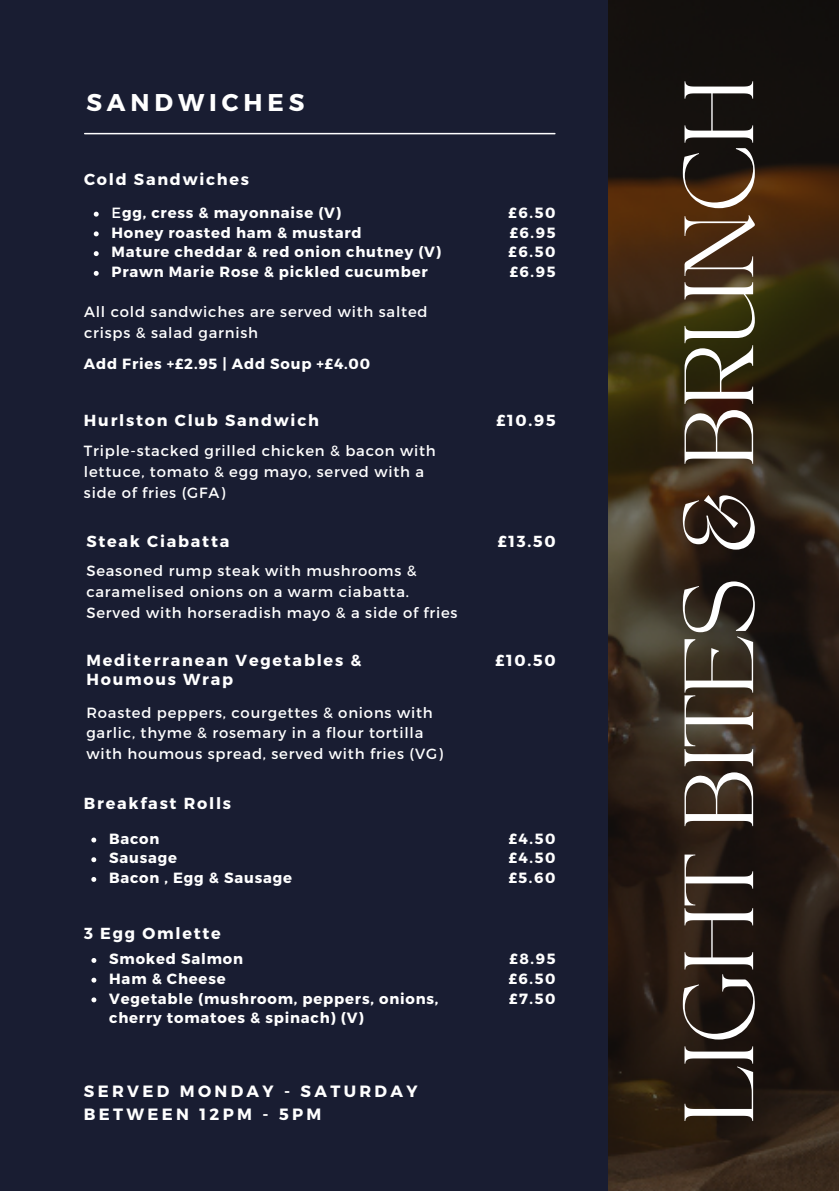
<style>
.page{position:relative;width:839px;height:1191px;background:#fff}
.page>*{position:absolute;margin:0;border:0;box-sizing:border-box;transform-origin:0 0}
.t1{font:68.6px "TANAEGEAN";color:#fff}
.t2{font:700 24.2px "Montserrat";letter-spacing:.205em;color:#fff}
.t3{font:700 16.4px "Montserrat";letter-spacing:.205em;color:#fff}
.t4{font:700 16px/18.6px "Montserrat";letter-spacing:.11em;color:#fff}
.t5{font:14.8px/20.6px "Montserrat";letter-spacing:.055em;color:#fff}
.t6{font:700 14.8px/19.8px "Montserrat";letter-spacing:.055em;color:#fff}
.s1{font-weight:400}
</style>
<div class="page">
<img style="left:607px;top:0;width:231px;height:1191px">
<div style="left:0;top:0;width:607px;height:1191px;background:#191d32"></div>
<hr style="left:85px;top:133px;width:470px;height:1px;background:#fff">
<svg style="left:94px;top:212px;width:5px;height:5px"></svg>
<svg style="left:94px;top:231px;width:5px;height:5px"></svg>
<svg style="left:94px;top:251px;width:5px;height:5px"></svg>
<svg style="left:94px;top:271px;width:5px;height:5px"></svg>
<svg style="left:91px;top:838px;width:5px;height:4px"></svg>
<svg style="left:91px;top:857px;width:5px;height:5px"></svg>
<svg style="left:91px;top:877px;width:5px;height:5px"></svg>
<svg style="left:91px;top:958px;width:5px;height:5px"></svg>
<svg style="left:91px;top:978px;width:5px;height:5px"></svg>
<svg style="left:91px;top:997px;width:5px;height:5px"></svg>
<p class="t2" style="left:86px;top:87px;width:219px">SANDWICHES</p>
<p class="t4" style="left:84px;top:169px;width:167px">Cold Sandwiches</p>
<p class="t6" style="left:111px;top:202px;width:231px"><span class="s1">E</span>gg, cress &amp; mayonnaise (V)</p>
<p class="t6" style="left:111px;top:222px;width:252px">Honey roasted ham &amp; mustard</p>
<p class="t6" style="left:111px;top:241px;width:331px">Mature cheddar &amp; red onion chutney (V)</p>
<p class="t6" style="left:111px;top:261px;width:318px">Prawn Marie Rose &amp; pickled cucumber</p>
<p class="t5" style="left:84px;top:301px;width:345px">All cold sandwiches are served with salted crisps &amp; salad garnish</p>
<p class="t6" style="left:84px;top:353px;width:288px">Add Fries +£2.95 | Add Soup +£4.00</p>
<p class="t4" style="left:84px;top:410px;width:236px">Hurlston Club Sandwich</p>
<p class="t5" style="left:84px;top:440px;width:353px">Triple-stacked grilled chicken &amp; bacon with lettuce, tomato &amp; egg mayo, served with a side of fries (GFA)</p>
<p class="t4" style="left:86px;top:531px;width:144px">Steak Ciabatta</p>
<p class="t5" style="left:86px;top:560px;width:372px">Seasoned rump steak with mushrooms &amp; caramelised onions on a warm ciabatta.<br>Served with horseradish mayo &amp; a side of fries</p>
<p class="t4" style="left:86px;top:650px;width:276px">Mediterranean Vegetables &amp;<br>Houmous Wrap</p>
<p class="t5" style="left:86px;top:701px;width:358px">Roasted peppers, courgettes &amp; onions with garlic, thyme &amp; rosemary in a flour tortilla with houmous spread, served with fries (VG)</p>
<p class="t4" style="left:84px;top:794px;width:149px">Breakfast Rolls</p>
<p class="t6" style="left:109px;top:828px;width:52px">Bacon</p>
<p class="t6" style="left:109px;top:848px;width:69px">Sausage</p>
<p class="t6" style="left:109px;top:867px;width:184px">Bacon , Egg &amp; Sausage</p>
<p class="t4" style="left:84px;top:923px;width:138px">3 Egg Omlette</p>
<p class="t6" style="left:109px;top:948px;width:135px">Smoked Salmon</p>
<p class="t6" style="left:109px;top:968px;width:118px">Ham &amp; Cheese</p>
<p class="t6" style="left:109px;top:988px;width:331px">Vegetable (mushroom, peppers, onions, cherry tomatoes &amp; spinach) (V)</p>
<p class="t3" style="left:84px;top:1080px;width:335px">SERVED MONDAY - SATURDAY</p>
<p class="t3" style="left:84px;top:1103px;width:239px">BETWEEN 12PM - 5PM</p>
<p class="t6" style="left:508px;top:202px;width:48px">£6.50</p>
<p class="t6" style="left:509px;top:222px;width:47px">£6.95</p>
<p class="t6" style="left:508px;top:241px;width:48px">£6.50</p>
<p class="t6" style="left:509px;top:261px;width:47px">£6.95</p>
<p class="t4" style="left:496px;top:411px;width:61px">£10.95</p>
<p class="t4" style="left:497px;top:531px;width:59px">£13.50</p>
<p class="t4" style="left:495px;top:651px;width:62px">£10.50</p>
<p class="t6" style="left:508px;top:828px;width:48px">£4.50</p>
<p class="t6" style="left:508px;top:847px;width:48px">£4.50</p>
<p class="t6" style="left:508px;top:867px;width:48px">£5.60</p>
<p class="t6" style="left:509px;top:948px;width:48px">£8.95</p>
<p class="t6" style="left:508px;top:968px;width:48px">£6.50</p>
<p class="t6" style="left:509px;top:988px;width:48px">£7.50</p>
<p class="t1" style="left:679px;top:1124px;width:1047px;rotate:-90deg">LIGHT BITES &amp; BRUNCH</p>
</div>
